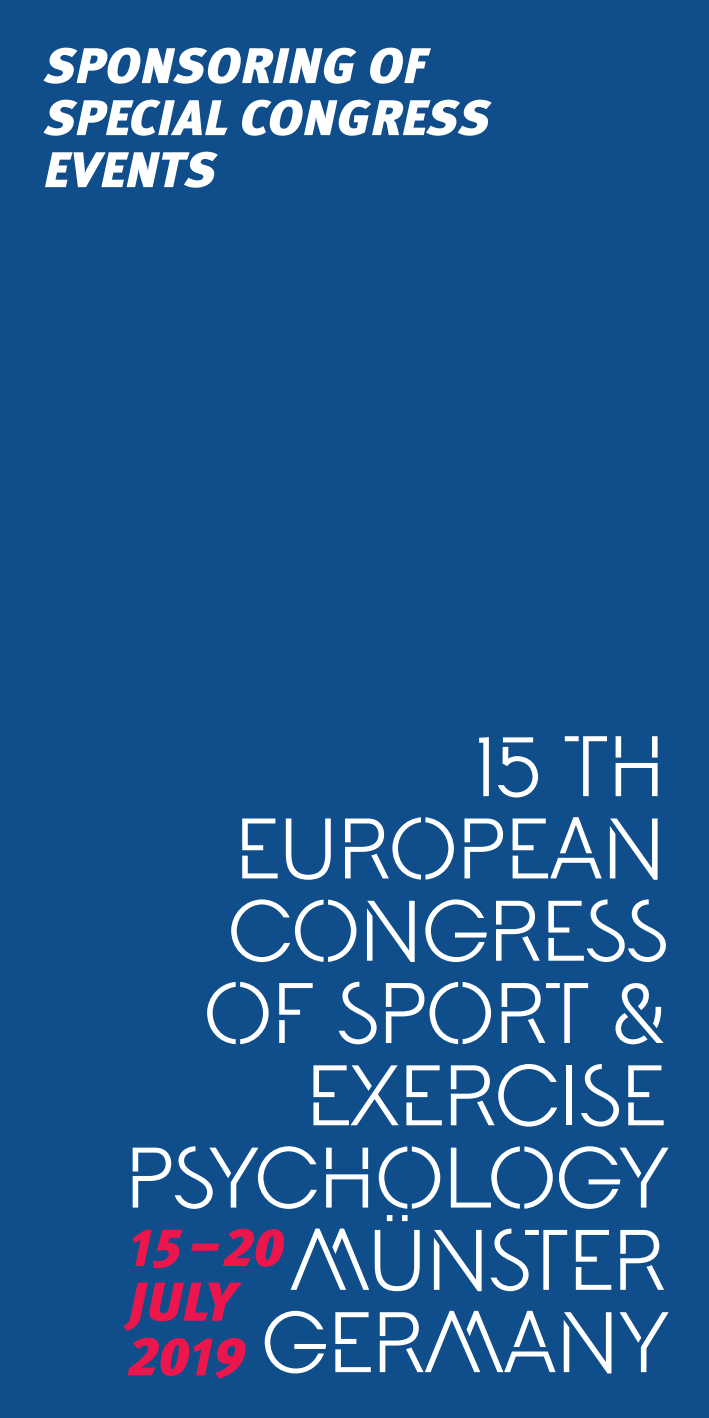
<style>
.page{position:relative;width:709px;height:1418px;background:#fff}
.page>*{position:absolute;margin:0;border:0;box-sizing:border-box;transform-origin:0 0}
.t1{font:89.6px/82.2px "Fram S";color:#fff;text-align:right}
.t2{font:italic 900 54.6px/54.6px "Meta OT";color:#ed164c}
.t3{font:italic 900 54.2px "Meta OT";color:#ed164c}
.t4{font:italic 900 50px/52px "Meta OT";letter-spacing:.01em;color:#fff}
</style>
<div class="page">
<div style="left:0;top:0;width:709px;height:1417px;background:#0f4e8b"></div>
<p class="t4" style="left:44px;top:42px;width:447px">SPONSORING OF<br>SPECIAL CONGRESS<br>EVENTS</p>
<p class="t1" style="left:125px;top:725px;width:545px">15 TH<br>EUROPEAN<br>CONGRESS<br>OF SPORT &amp;<br>EXERCISE<br>PSYCHOLOGY<br>MÜNSTER<br>GERMANY</p>
<p class="t3" style="left:129px;top:1213px;width:157px">15–20</p>
<p class="t2" style="left:129px;top:1276px;width:118px">JULY<br>2019</p>
</div>
